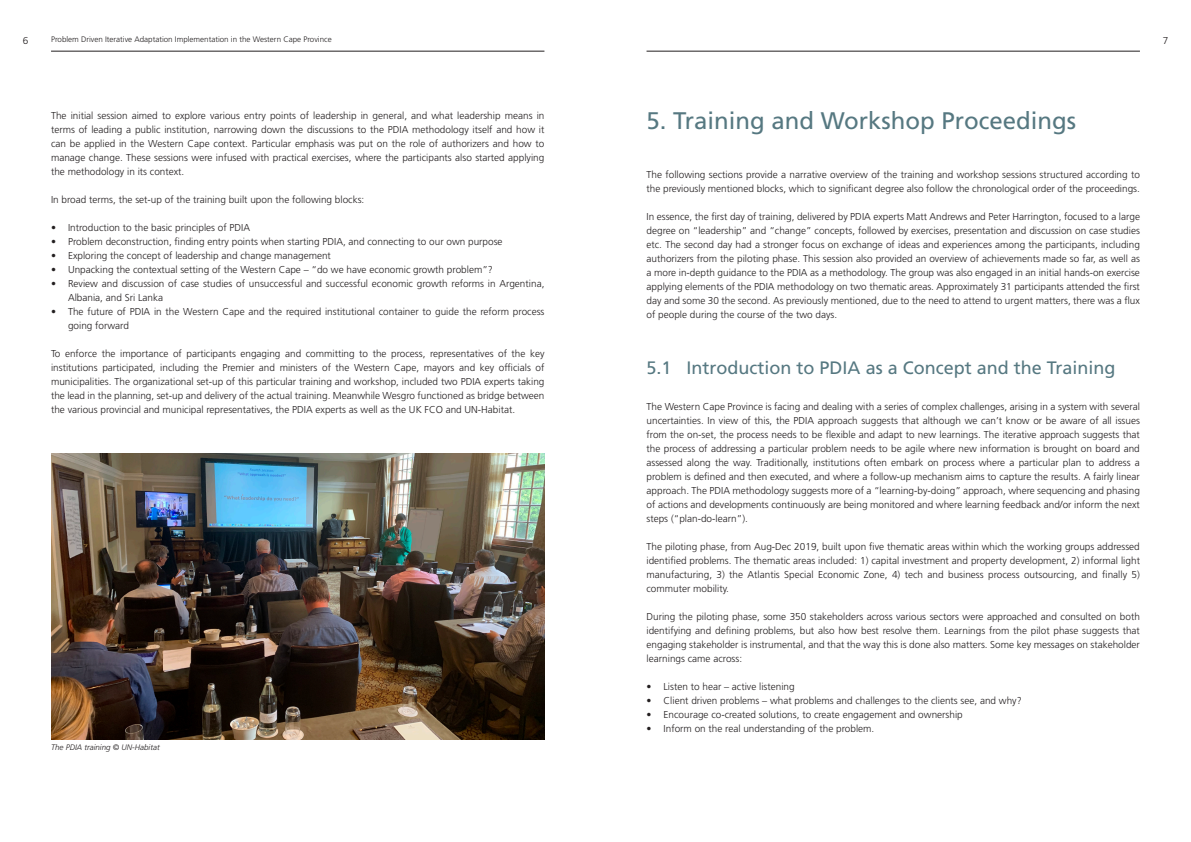
<style>
.page{position:relative;width:1191px;height:842px;background:#fff}
.page>*{position:absolute;margin:0;border:0;box-sizing:border-box;transform-origin:0 0}
.Section_Title{font:24px "Frutiger LT Std";color:#567881}
.Sub_Section_title{font:18px "Frutiger LT Std";color:#567881}
.Body_Text{font:300 10px/14px "Frutiger LT Std";color:#231f20;text-align:justify}
.t1{font:300 8px "Frutiger LT Std";color:#231f20}
.Sub_Section_title-2{font:italic 300 8px "Frutiger LT Std";color:#231f20}
</style>
<div class="page">
<hr style="left:51px;top:51px;width:493px;height:1px;background:#231f20">
<hr style="left:646px;top:51px;width:494px;height:1px;background:#231f20">
<img style="left:51px;top:454px;width:493px;height:286px">
<p class="Body_Text" style="left:23px;top:33px;width:7px">6</p>
<p class="t1" style="left:51px;top:35px;width:282px">Problem Driven Iterative Adaptation Implementation in the Western Cape Province</p>
<p class="Body_Text" style="left:1162px;top:33px;width:7px">7</p>
<p class="Body_Text" style="left:51px;top:108px;width:495px">The initial session aimed to explore various entry points of leadership in general, and what leadership means in terms of leading a public institution, narrowing down the discussions to the PDIA methodology itself and how it can be applied in the Western Cape context. Particular emphasis was put on the role of authorizers and how to manage change. These sessions were infused with practical exercises, where the participants also started applying the methodology in its context.</p>
<p class="Body_Text" style="left:51px;top:192px;width:315px">In broad terms, the set-up of the training built upon the following blocks:</p>
<p class="Body_Text" style="left:51px;top:220px;width:201px">• Introduction to the basic principles of PDIA</p>
<p class="Body_Text" style="left:51px;top:234px;width:453px">• Problem deconstruction, finding entry points when starting PDIA, and connecting to our own purpose</p>
<p class="Body_Text" style="left:51px;top:248px;width:281px">• Exploring the concept of leadership and change management</p>
<p class="Body_Text" style="left:51px;top:262px;width:443px">• Unpacking the contextual setting of the Western Cape – “do we have economic growth problem”?</p>
<p class="Body_Text" style="left:68px;top:276px;width:478px;text-indent:-17px">• Review and discussion of case studies of unsuccessful and successful economic growth reforms in Argentina,<br>Albania, and Sri Lanka</p>
<p class="Body_Text" style="left:68px;top:304px;width:478px;text-indent:-17px">• The future of PDIA in the Western Cape and the required institutional container to guide the reform process going forward</p>
<p class="Body_Text" style="left:51px;top:346px;width:495px">To enforce the importance of participants engaging and committing to the process, representatives of the key institutions participated, including the Premier and ministers of the Western Cape, mayors and key officials of municipalities. The organizational set-up of this particular training and workshop, included two PDIA experts taking the lead in the planning, set-up and delivery of the actual training. Meanwhile Wesgro functioned as bridge between the various provincial and municipal representatives, the PDIA experts as well as the UK FCO and UN-Habitat.</p>
<p class="Sub_Section_title-2" style="left:51px;top:743px;width:110px">The PDIA training © UN-Habitat</p>
<p class="Section_Title" style="left:646px;top:107px;width:431px">5. Training and Workshop Proceedings</p>
<p class="Body_Text" style="left:646px;top:167px;width:495px">The following sections provide a narrative overview of the training and workshop sessions structured according to the previously mentioned blocks, which to significant degree also follow the chronological order of the proceedings.</p>
<p class="Body_Text" style="left:646px;top:209px;width:495px">In essence, the first day of training, delivered by PDIA experts Matt Andrews and Peter Harrington, focused to a large degree on “leadership” and “change” concepts, followed by exercises, presentation and discussion on case studies etc. The second day had a stronger focus on exchange of ideas and experiences among the participants, including authorizers from the piloting phase. This session also provided an overview of achievements made so far, as well as a more in-depth guidance to the PDIA as a methodology. The group was also engaged in an initial hands-on exercise applying elements of the PDIA methodology on two thematic areas. Approximately 31 participants attended the first day and some 30 the second. As previously mentioned, due to the need to attend to urgent matters, there was a flux of people during the course of the two days.</p>
<p class="Sub_Section_title" style="left:646px;top:357px;width:470px">5.1 Introduction to PDIA as a Concept and the Training</p>
<p class="Body_Text" style="left:646px;top:400px;width:495px">The Western Cape Province is facing and dealing with a series of complex challenges, arising in a system with several uncertainties. In view of this, the PDIA approach suggests that although we can’t know or be aware of all issues from the on-set, the process needs to be flexible and adapt to new learnings. The iterative approach suggests that the process of addressing a particular problem needs to be agile where new information is brought on board and assessed along the way. Traditionally, institutions often embark on process where a particular plan to address a problem is defined and then executed, and where a follow-up mechanism aims to capture the results. A fairly linear approach. The PDIA methodology suggests more of a “learning-by-doing” approach, where sequencing and phasing of actions and developments continuously are being monitored and where learning feedback and/or inform the next steps (“plan-do-learn”).</p>
<p class="Body_Text" style="left:646px;top:540px;width:495px">The piloting phase, from Aug-Dec 2019, built upon five thematic areas within which the working groups addressed identified problems. The thematic areas included: 1) capital investment and property development, 2) informal light manufacturing, 3) the Atlantis Special Economic Zone, 4) tech and business process outsourcing, and finally 5) commuter mobility.</p>
<p class="Body_Text" style="left:646px;top:610px;width:495px">During the piloting phase, some 350 stakeholders across various sectors were approached and consulted on both identifying and defining problems, but also how best resolve them. Learnings from the pilot phase suggests that engaging stakeholder is instrumental, and that the way this is done also matters. Some key messages on stakeholder learnings came across:</p>
<p class="Body_Text" style="left:646px;top:680px;width:150px">• Listen to hear – active listening</p>
<p class="Body_Text" style="left:646px;top:694px;width:377px">• Client driven problems – what problems and challenges to the clients see, and why?</p>
<p class="Body_Text" style="left:646px;top:708px;width:318px">• Encourage co-created solutions, to create engagement and ownership</p>
<p class="Body_Text" style="left:646px;top:722px;width:229px">• Inform on the real understanding of the problem.</p>
</div>
